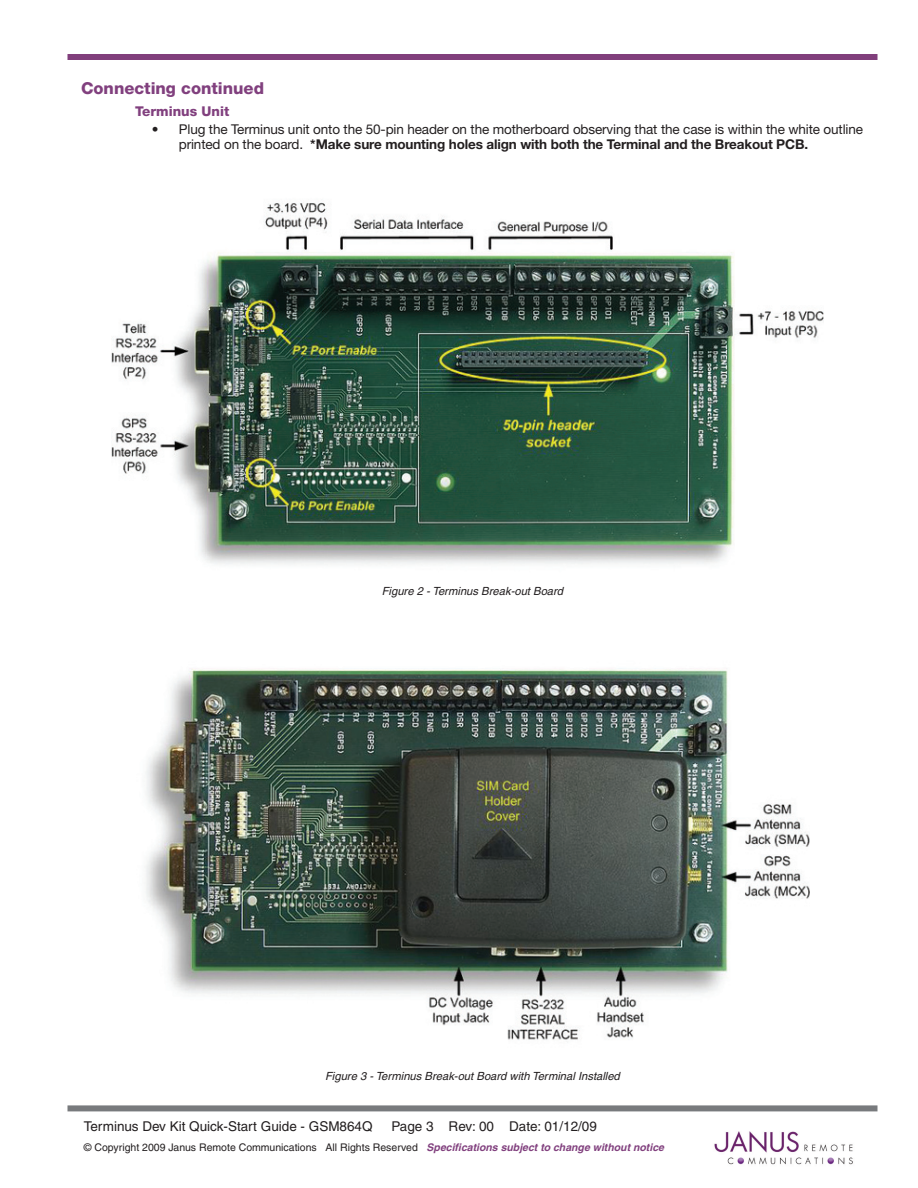
<style>
.page{position:relative;width:918px;height:1188px;background:#fff}
.page>*{position:absolute;margin:0;border:0;box-sizing:border-box;transform-origin:0 0}
.Subhead_1{font:800 16.5px "Helvetica Neue";color:#81407e}
.Bullet{font:13.5px/15px "Helvetica Neue";letter-spacing:-.01em;color:#231f20}
.Subhead_1_under{font:13.5px "Helvetica";color:#231f20}
.Subhead_2{font:800 13.5px "Helvetica Neue";color:#81407e}
.t1{font:italic 11.25px "Helvetica";color:#231f20}
.Subhead_1_under-2{font:10.5px "Helvetica";color:#231f20}
.s1{font-weight:700}
.s2{font-weight:700;font-style:italic;color:#81407e}
</style>
<div class="page">
<div style="left:68px;top:1105px;width:810px;height:6px;background:#787a7d"></div>
<div style="left:68px;top:54px;width:810px;height:6px;background:#813f7c"></div>
<img style="left:714px;top:1131px;width:139px;height:34px">
<img style="left:146px;top:668px;width:664px;height:372px">
<img style="left:111px;top:202px;width:713px;height:362px">
<p class="Subhead_1" style="left:81px;top:78px;width:185px">Connecting continued</p>
<p class="Subhead_2" style="left:135px;top:103px;width:96px">Terminus Unit</p>
<p class="Bullet" style="left:179px;top:121px;width:686px">Plug the Terminus unit onto the 50-pin header on the motherboard observing that the case is within the white outline printed on the board. <span class="s1">*Make sure mounting holes align with both the Terminal and the Breakout PCB.</span></p>
<p class="Bullet" style="left:152px;top:121px;width:8px">•</p>
<p class="t1" style="left:382px;top:585px;width:183px">Figure 2 - Terminus Break-out Board</p>
<p class="t1" style="left:325px;top:1069px;width:296px">Figure 3 - Terminus Break-out Board with Terminal Installed</p>
<p class="Subhead_1_under" style="left:84px;top:1119px;width:290px">Terminus Dev Kit Quick-Start Guide - GSM864Q</p>
<p class="Subhead_1_under" style="left:391px;top:1119px;width:32px">Page</p>
<p class="Subhead_1_under" style="left:449px;top:1119px;width:150px">Rev: 00 Date: 01/12/09</p>
<p class="Subhead_1_under-2" style="left:84px;top:1141px;width:582px">© Copyright 2009 Janus Remote Communications All Rights Reserved <span class="s2">Specifications subject to change without notice</span></p>
</div>
